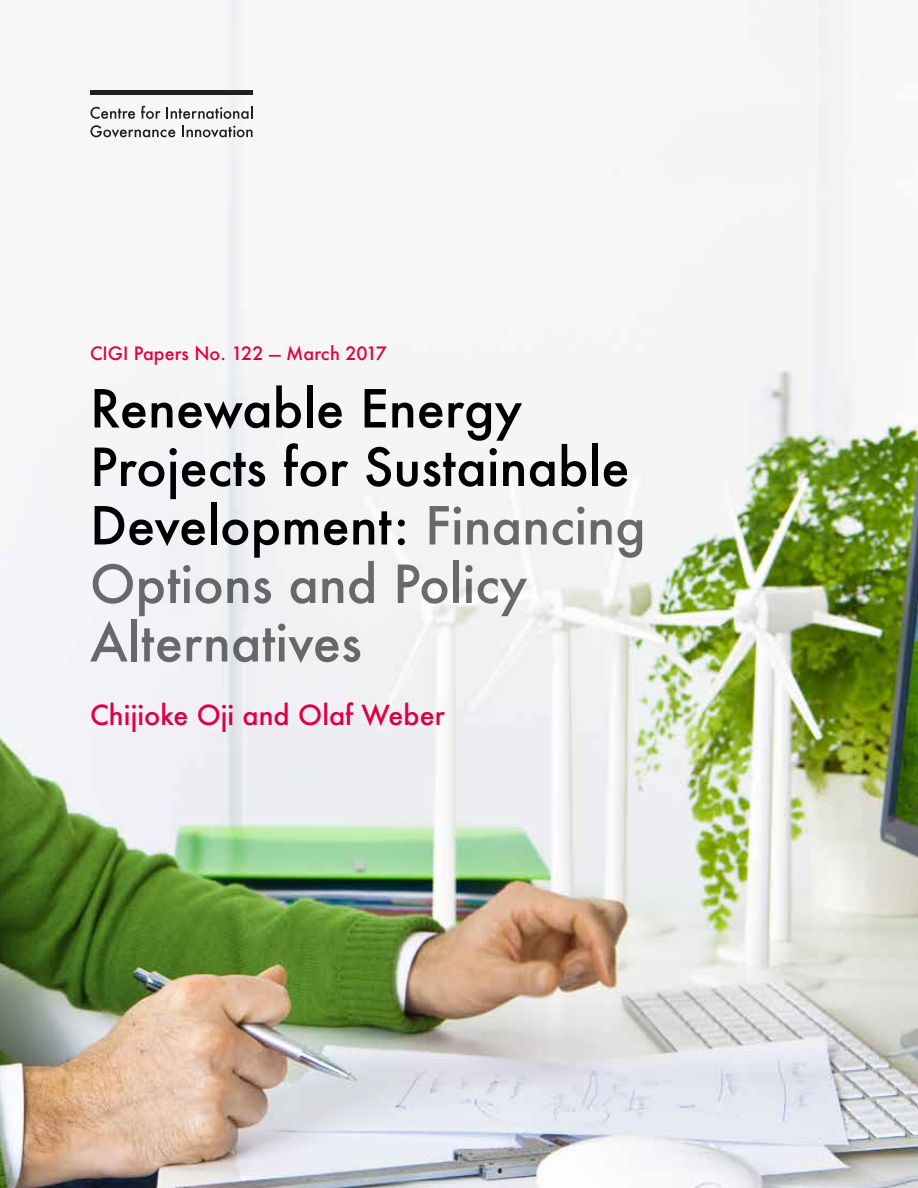
<style>
.page{position:relative;width:918px;height:1188px;background:#fff}
.page>*{position:absolute;margin:0;border:0;box-sizing:border-box;transform-origin:0 0}
.t1{font:500 51px/58.5px "Futura";color:#000}
.t2{font:500 27px "Futura";color:#ec0044}
.t3{font:500 18px "Futura";color:#ec0044}
.s1{color:#6d6e71}
</style>
<div class="page">
<img style="left:0;top:0;width:918px;height:1188px">
<svg style="left:90px;top:107px;width:45px;height:12px"></svg>
<svg style="left:141px;top:106px;width:19px;height:13px"></svg>
<svg style="left:166px;top:106px;width:86px;height:13px"></svg>
<svg style="left:90px;top:125px;width:85px;height:13px"></svg>
<svg style="left:182px;top:126px;width:71px;height:12px"></svg>
<div style="left:90px;top:90px;width:163px;height:5px;background:#231f20"></div>
<p class="t3" style="left:90px;top:341px;width:298px">CIGI Papers No. 122 — March 2017</p>
<p class="t1" style="left:90px;top:379px;width:557px">Renewable Energy<br>Projects for Sustainable<br>Development: <span class="s1">Financing<br>Options and Policy<br>Alternatives</span></p>
<p class="t2" style="left:90px;top:696px;width:356px">Chijioke Oji and Olaf Weber</p>
</div>
